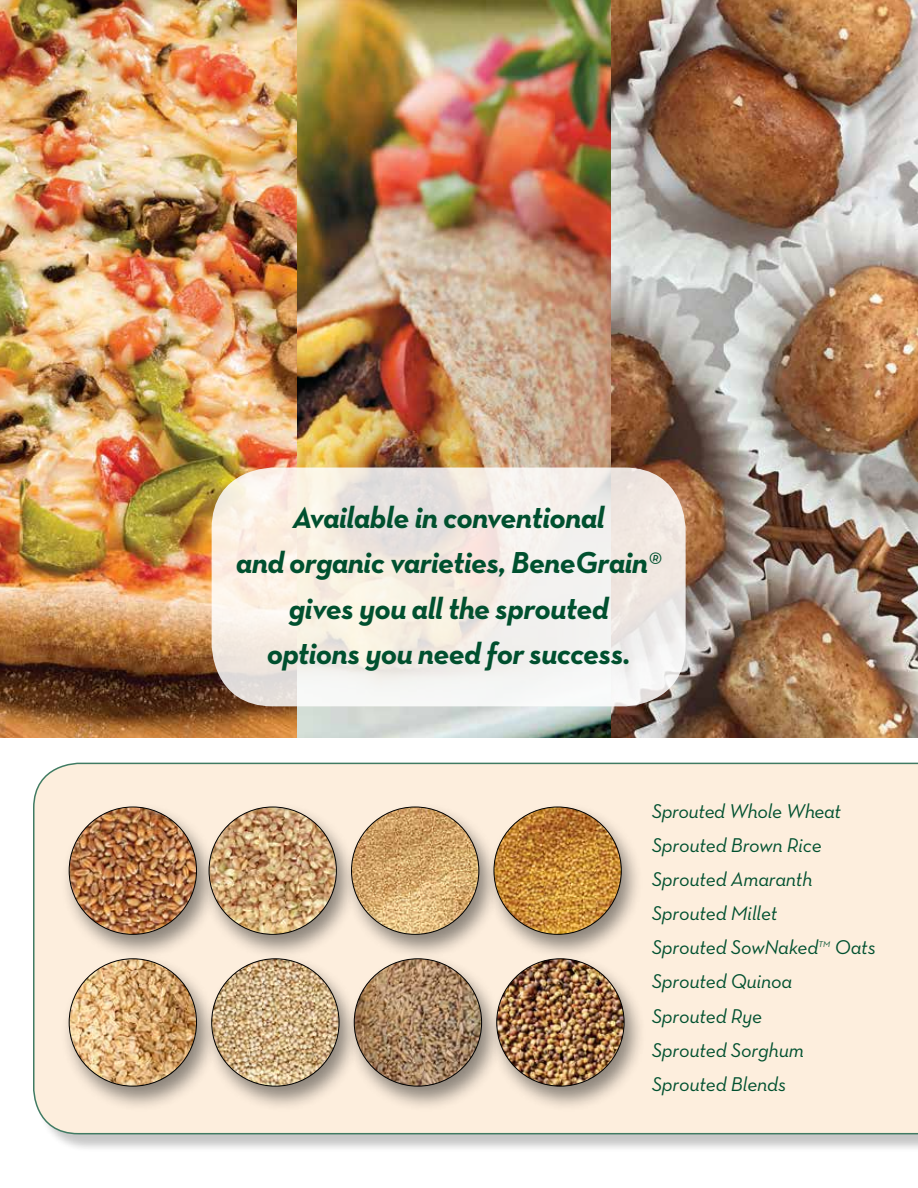
<style>
.page{position:relative;width:918px;height:1188px;background:#fff}
.page>*{position:absolute;margin:0;border:0;box-sizing:border-box;transform-origin:0 0}
.t1{font:italic 700 30.9px/45.3px "Neutra Text";letter-spacing:-.02em;color:#00502f;text-align:center}
.t2{font:italic 20.25px/34.2px "Neutra Text";letter-spacing:-.01em;color:#00502f}
.t3{font:italic 8.55px "Neutra Text";color:#00502f}
.s1{font-weight:400;font-size:26.7px}
</style>
<div class="page">
<img style="left:0;top:0;width:611px;height:738px">
<img style="left:611px;top:0;width:307px;height:738px">
<div style="left:35px;top:765px;width:883px;height:388px;background:#000;opacity:.3"></div>
<div style="left:33px;top:763px;width:885px;height:371px;background:#fdeedd"></div>
<svg style="left:212px;top:468px;width:474px;height:238px"></svg>
<div style="left:61px;top:802px;width:158px;height:158px;background:#000;opacity:.44"></div>
<img style="left:69px;top:807px;width:128px;height:127px;border-radius:64px">
<div style="left:200px;top:802px;width:159px;height:158px;background:#000;opacity:.44"></div>
<img style="left:209px;top:807px;width:127px;height:127px;border-radius:64px">
<div style="left:343px;top:802px;width:158px;height:158px;background:#000;opacity:.44"></div>
<img style="left:352px;top:807px;width:127px;height:127px;border-radius:64px">
<div style="left:485px;top:802px;width:159px;height:158px;background:#000;opacity:.44"></div>
<img style="left:494px;top:807px;width:127px;height:127px;border-radius:64px">
<div style="left:61px;top:954px;width:158px;height:158px;background:#000;opacity:.44"></div>
<img style="left:69px;top:959px;width:128px;height:127px;border-radius:64px">
<div style="left:346px;top:954px;width:158px;height:158px;background:#000;opacity:.44"></div>
<img style="left:354px;top:959px;width:128px;height:127px;border-radius:64px">
<div style="left:488px;top:954px;width:158px;height:158px;background:#000;opacity:.44"></div>
<img style="left:497px;top:959px;width:127px;height:127px;border-radius:64px">
<div style="left:203px;top:954px;width:158px;height:158px;background:#000;opacity:.44"></div>
<img style="left:212px;top:959px;width:127px;height:127px;border-radius:64px">
<h1 class="t1" style="left:236px;top:494px;width:427px">Available in conventional<br>and organic varieties, BeneGrain<span class="s1">® </span>gives you all the sprouted<br>options you need for success.</h1>
<p class="t2" style="left:652px;top:793px;width:191px">Sprouted Whole Wheat<br>Sprouted Brown Rice<br>Sprouted Amaranth<br>Sprouted Millet<br>Sprouted SowNaked</p>
<p class="t3" style="left:818px;top:939px;width:13px">TM</p>
<p class="t2" style="left:835px;top:930px;width:43px">Oats</p>
<p class="t2" style="left:652px;top:964px;width:154px">Sprouted Quinoa<br>Sprouted Rye<br>Sprouted Sorghum<br>Sprouted Blends</p>
</div>
